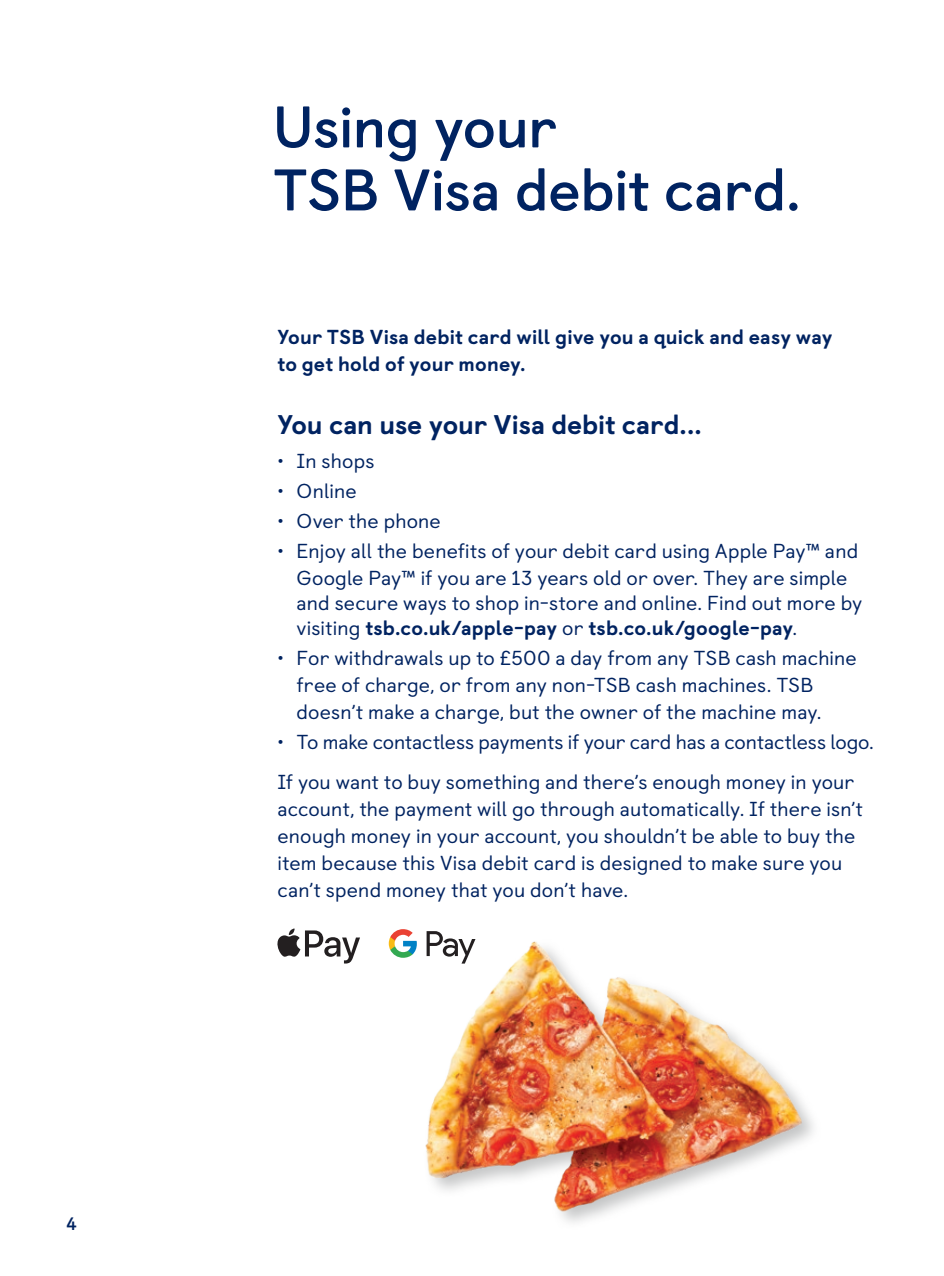
<style>
.page{position:relative;width:944px;height:1276px;background:#fff}
.page>*{position:absolute;margin:0;border:0;box-sizing:border-box;transform-origin:0 0}
.Heading_30pt{font:700 58.5px/63px "TSB Castledown";letter-spacing:-.01em;color:#002361}
.Subheading{font:800 27px "TSB Castledown";letter-spacing:-.005em;color:#002361}
.Body_text_9pt{font:20.25px/27px "TSB Castledown";letter-spacing:.005em;color:#002361}
.Body_text_9pt-2{font:800 20.25px/27px "TSB Castledown";letter-spacing:.005em;color:#002361}
.t1{font:700 18px "TSB Castledown";color:#002361}
.s1{font-weight:800}
</style>
<div class="page">
<svg style="left:277px;top:928px;width:83px;height:35px"></svg>
<img style="left:388px;top:929px;width:425px;height:294px">
<p class="t1" style="left:66px;top:1212px;width:13px">4</p>
<p class="Heading_30pt" style="left:273px;top:96px;width:530px">Using your<br>TSB Visa debit card.</p>
<p class="Body_text_9pt-2" style="left:277px;top:324px;width:557px">Your TSB Visa debit card will give you a quick and easy way to get hold of your money.</p>
<p class="Subheading" style="left:277px;top:408px;width:426px">You can use your Visa debit card...</p>
<p class="Body_text_9pt" style="left:277px;top:447px;width:98px">• In shops</p>
<p class="Body_text_9pt" style="left:277px;top:477px;width:81px">• Online</p>
<p class="Body_text_9pt" style="left:277px;top:508px;width:165px">• Over the phone</p>
<p class="Body_text_9pt" style="left:277px;top:538px;width:582px;text-align:center">• Enjoy all the benefits of your debit card using Apple Pay™ and<br>Google Pay™ if you are 13 years old or over. They are simple</p>
<p class="Body_text_9pt" style="left:297px;top:591px;width:567px;line-height:24.8px">and secure ways to shop in-store and online. Find out more by visiting <span class="s1">tsb.co.uk/apple-pay</span> or <span class="s1">tsb.co.uk/google-pay</span>.</p>
<p class="Body_text_9pt" style="left:297px;top:644px;width:562px;text-indent:-19px">• For withdrawals up to £500 a day from any TSB cash machine free of charge, or from any non-TSB cash machines. TSB doesn’t make a charge, but the owner of the machine may.</p>
<p class="Body_text_9pt" style="left:277px;top:729px;width:598px">• To make contactless payments if your card has a contactless logo.</p>
<p class="Body_text_9pt" style="left:277px;top:768px;width:587px">If you want to buy something and there’s enough money in your account, the payment will go through automatically. If there isn’t enough money in your account, you shouldn’t be able to buy the item because this Visa debit card is designed to make sure you can’t spend money that you don’t have.</p>
</div>
